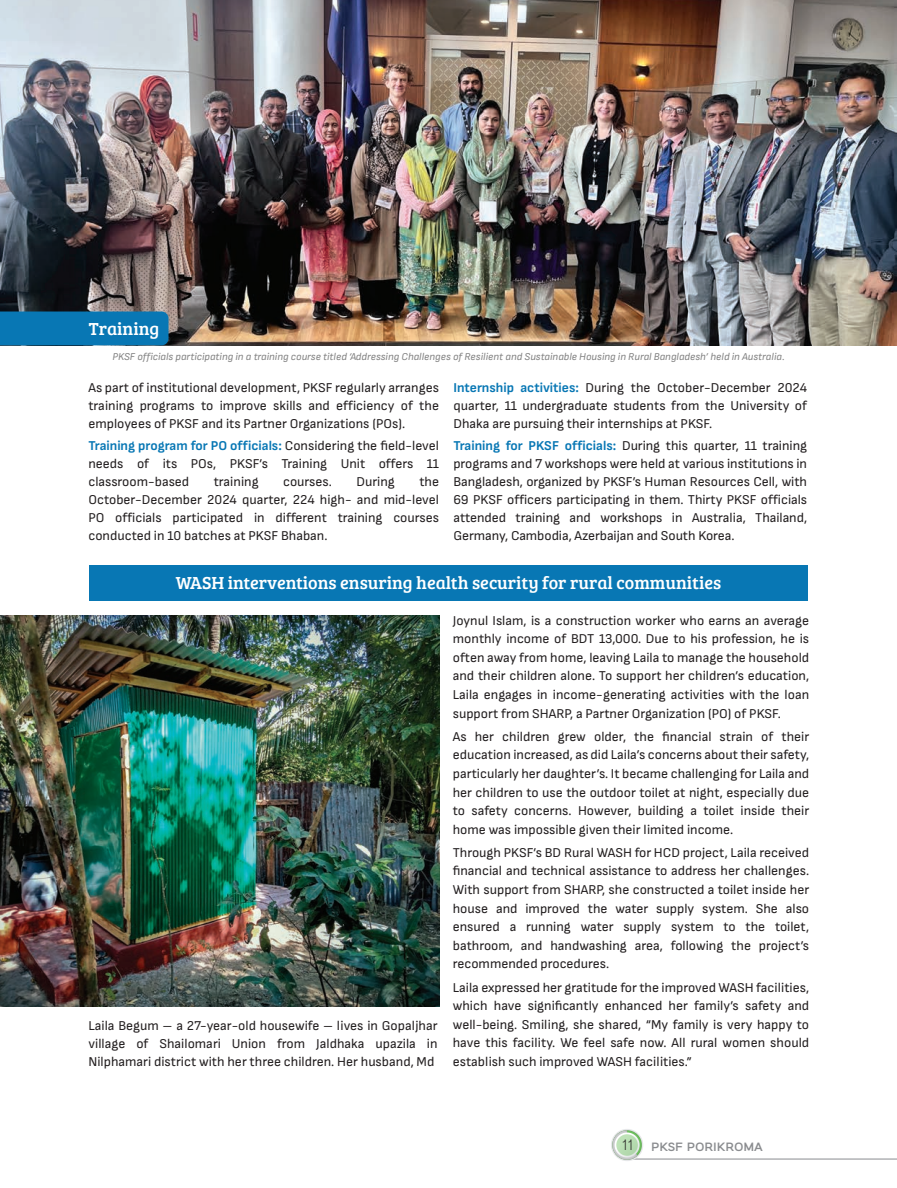
<style>
.page{position:relative;width:897px;height:1188px;background:#fff}
.page>*{position:absolute;margin:0;border:0;box-sizing:border-box;transform-origin:0 0}
.t1{font:18px "Bree Serif";color:#fff}
.t2{font:13.5px/18.6px "Sofia Sans";color:#231f20;text-align:justify}
.t3{font:700 12px "Salma Alfasans";letter-spacing:-.07em;color:#8a8c8f}
.t4{font:italic 10.5px "Sofia Sans";color:#848484}
.s1{font-weight:700;color:#0877b4}
.s2{font-weight:300;font-size:15px;color:#231f20}
</style>
<div class="page">
<div style="left:89px;top:565px;width:718px;height:36px;background:#0877b4"></div>
<img style="left:0;top:0;width:896px;height:345px">
<div style="left:0;top:312px;width:168px;height:33px;background:#0877b4"></div>
<img style="left:0;top:615px;width:439px;height:391px">
<hr style="left:628px;top:1159px;width:268px;height:1px;background:#8a8c8f">
<svg style="left:611px;top:1129px;width:32px;height:32px"></svg>
<svg style="left:612px;top:1130px;width:29px;height:30px"></svg>
<svg style="left:612px;top:1130px;width:25px;height:30px"></svg>
<svg style="left:614px;top:1132px;width:25px;height:26px"></svg>
<div style="left:616px;top:1134px;width:21px;height:22px;background:#b9deb3;border-radius:50%"></div>
<h1 class="t1" style="left:89px;top:316px;width:72px">Training</h1>
<p class="t4" style="left:112px;top:351px;width:673px">PKSF officials participating in a training course titled ‘Addressing Challenges of Resilient and Sustainable Housing in Rural Bangladesh’ held in Australia.</p>
<p class="t2" style="left:88px;top:378px;width:352px;line-height:18px">As part of institutional development, PKSF regularly arranges training programs to improve skills and efficiency of the employees of PKSF and its Partner Organizations (POs).</p>
<p class="t2" style="left:88px;top:437px;width:352px;line-height:18px"><span class="s1">Training program for PO officials:</span> Considering the field-level needs of its POs, PKSF’s Training Unit offers 11 classroom-based</p>
<p class="t2" style="left:214px;top:472px;width:46px">training</p>
<p class="t2" style="left:283px;top:472px;width:50px">courses.</p>
<p class="t2" style="left:356px;top:472px;width:40px">During</p>
<p class="t2" style="left:88px;top:473px;width:352px;line-height:18px;text-indent:331px">the October-December 2024 quarter, 224 high- and mid-level PO officials participated in different training courses conducted in 10 batches at PKSF Bhaban.</p>
<p class="t2" style="left:453px;top:378px;width:355px;line-height:18px"><span class="s1">Internship activities:</span> During the October-December 2024 quarter, 11 undergraduate students from the University of Dhaka are pursuing their internships at PKSF.</p>
<p class="t2" style="left:453px;top:437px;width:355px;line-height:18px"><span class="s1">Training for PKSF officials:</span> During this quarter, 11 training programs and 7 workshops were held at various institutions in Bangladesh, organized by PKSF’s Human Resources Cell, with 69 PKSF officers participating in them. Thirty PKSF officials attended training and workshops in Australia, Thailand, Germany, Cambodia, Azerbaijan and South Korea.</p>
<h1 class="t1" style="left:176px;top:570px;width:547px">WASH interventions ensuring health security for rural communities</h1>
<p class="t2" style="left:452px;top:611px;width:358px">Joynul Islam, is a construction worker who earns an average monthly income of BDT 13,000. Due to his profession, he is often away from home, leaving Laila to manage the household and their children alone. To support her children’s education, Laila engages in income-generating activities with the loan support from SHARP, a Partner Organization (PO) of PKSF.</p>
<p class="t2" style="left:452px;top:727px;width:358px">As her children grew older, the financial strain of their education increased, as did Laila’s concerns about their safety, particularly her daughter’s. It became challenging for Laila and her children to use the outdoor toilet at night, especially due to safety concerns. However, building a toilet inside their home was impossible given their limited income.</p>
<p class="t2" style="left:452px;top:843px;width:358px">Through PKSF’s BD Rural WASH for HCD project, Laila received financial and technical assistance to address her challenges.<br>With support from SHARP, she constructed a toilet inside her house and improved the water supply system. She also ensured a running water supply system to the toilet, bathroom, and handwashing area, following the project’s recommended procedures.</p>
<p class="t2" style="left:452px;top:978px;width:358px">Laila expressed her gratitude for the improved WASH facilities, which have significantly enhanced her family’s safety and well-being. Smiling, she shared, “My family is very happy to have this facility. We feel safe now. All rural women should establish such improved WASH facilities.”</p>
<p class="t2" style="left:88px;top:1016px;width:350px;line-height:18px">Laila Begum – a 27-year-old housewife – lives in Gopaljhar village of Shailomari Union from Jaldhaka upazila in Nilphamari district with her three children. Her husband, Md</p>
<p class="t3" style="left:621px;top:1140px;width:144px"><span class="s2">11</span> PKSF PORIKROMA</p>
</div>
